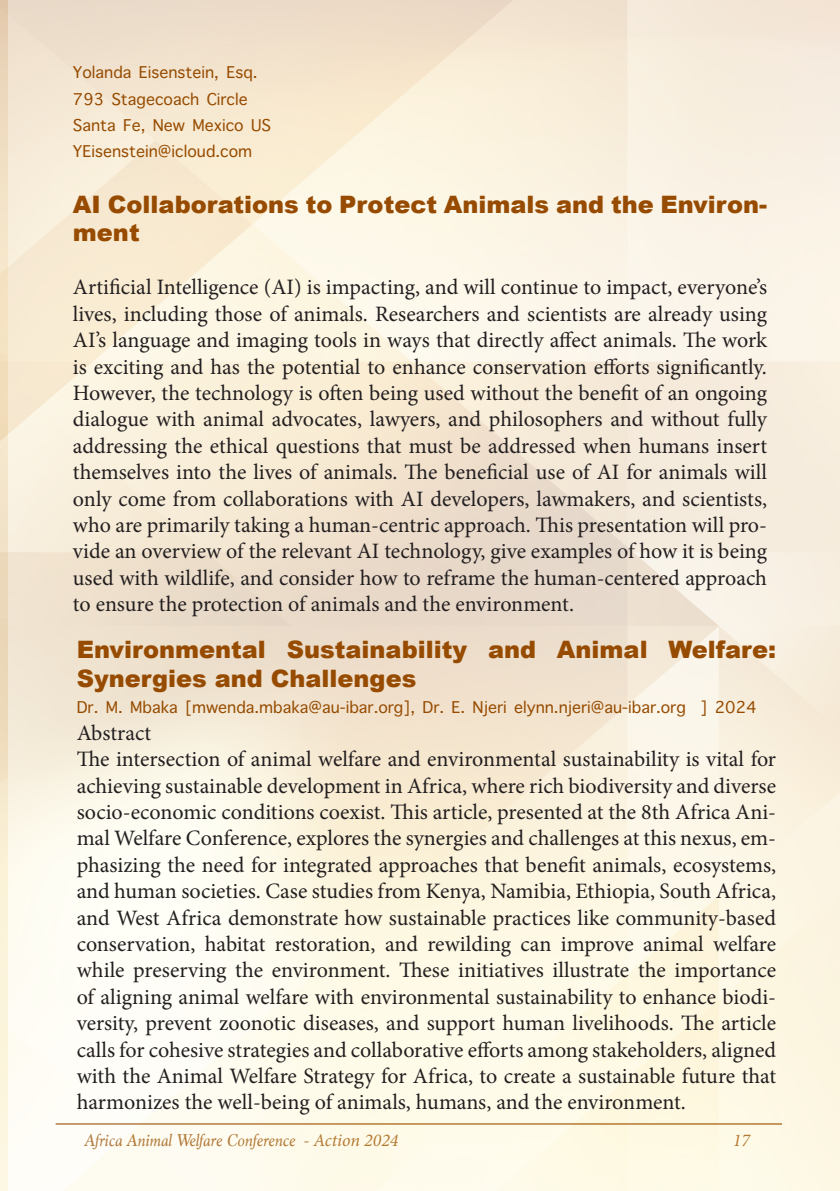
<style>
.page{position:relative;width:840px;height:1191px;background:#fff}
.page>*{position:absolute;margin:0;border:0;box-sizing:border-box;transform-origin:0 0}
.t1{font:900 24px/28.8px "Arial";color:#964b00}
.t2{font:22px/26.4px "Minion Pro";letter-spacing:-.005em;color:#231f20;text-align:justify}
.t3{font:22px "Apple Symbols";color:#964b00}
.t4{font:italic 18px "Marion";color:#964b00}
.t5{font:italic 18px "Minion Pro";color:#964b00}
.s1{font-family:"Minion Pro"}
</style>
<div class="page">
<img style="left:0;top:0;width:839px;height:1191px">
<svg style="left:73px;top:66px;width:9px;height:12px"></svg>
<svg style="left:96px;top:69px;width:7px;height:9px"></svg>
<svg style="left:114px;top:66px;width:17px;height:12px"></svg>
<svg style="left:140px;top:66px;width:10px;height:12px"></svg>
<svg style="left:160px;top:69px;width:7px;height:9px"></svg>
<svg style="left:193px;top:66px;width:11px;height:12px"></svg>
<svg style="left:227px;top:66px;width:7px;height:12px"></svg>
<svg style="left:207px;top:92px;width:40px;height:13px"></svg>
<svg style="left:124px;top:119px;width:20px;height:15px"></svg>
<svg style="left:154px;top:119px;width:31px;height:12px"></svg>
<svg style="left:252px;top:119px;width:18px;height:12px"></svg>
<svg style="left:73px;top:146px;width:21px;height:11px"></svg>
<svg style="left:104px;top:149px;width:7px;height:9px"></svg>
<svg style="left:137px;top:146px;width:11px;height:12px"></svg>
<svg style="left:159px;top:145px;width:24px;height:13px"></svg>
<svg style="left:207px;top:145px;width:21px;height:13px"></svg>
<svg style="left:239px;top:149px;width:12px;height:8px"></svg>
<svg style="left:78px;top:701px;width:19px;height:12px"></svg>
<svg style="left:107px;top:701px;width:14px;height:12px"></svg>
<svg style="left:131px;top:701px;width:46px;height:12px"></svg>
<svg style="left:187px;top:700px;width:39px;height:16px"></svg>
<svg style="left:423px;top:701px;width:19px;height:12px"></svg>
<svg style="left:452px;top:701px;width:11px;height:12px"></svg>
<svg style="left:473px;top:701px;width:32px;height:15px"></svg>
<svg style="left:514px;top:704px;width:21px;height:12px"></svg>
<svg style="left:701px;top:700px;width:4px;height:16px"></svg>
<div style="left:74px;top:92px;width:124px;height:16px;background:#f4e7d1"></div>
<svg style="left:74px;top:119px;width:41px;height:12px"></svg>
<svg style="left:193px;top:119px;width:50px;height:12px"></svg>
<div style="left:237px;top:700px;width:176px;height:17px;background:#f2e2ce"></div>
<svg style="left:566px;top:701px;width:118px;height:16px;background:#f6ecdc"></svg>
<svg style="left:715px;top:701px;width:40px;height:12px"></svg>
<p class="t3" style="left:82px;top:57px;width:32px">□● ■</p>
<p class="t3" style="left:151px;top:57px;width:103px">▲ ■▲▼ ■ ▲❑</p>
<p class="t3" style="left:235px;top:83px;width:5px">●</p>
<p class="t3" style="left:95px;top:136px;width:144px">▲ ■▲▼ ■ ●□◆ □</p>
<p class="t1" style="left:73px;top:189px;width:695px">AI Collaborations to Protect Animals and the Environ&shy;ment</p>
<p class="t2" style="left:73px;top:274px;width:695px">Artificial Intelligence (AI) is impacting, and will continue to impact, everyone’s lives, including those of animals. Researchers and scientists are already using AI’s language and imaging tools in ways that directly affect animals. The work is exciting and has the potential to enhance conservation efforts significantly.<br>However, the technology is often being used without the benefit of an ongoing dialogue with animal advocates, lawyers, and philosophers and without fully addressing the ethical questions that must be addressed when humans insert themselves into the lives of animals. The beneficial use of AI for animals will only come from collaborations with AI developers, lawmakers, and scientists, who are primarily taking a human-centric approach. This presentation will pro&shy;vide an overview of the relevant AI technology, give examples of how it is being used with wildlife, and consider how to reframe the human-centered approach to ensure the protection of animals and the environment.</p>
<p class="t1" style="left:77px;top:634px;width:700px">Environmental Sustainability and Animal Welfare:<br>Synergies and Challenges</p>
<p class="t3" style="left:227px;top:692px;width:11px">■</p>
<p class="t3" style="left:523px;top:692px;width:46px">● ■■■</p>
<p class="t2" style="left:77px;top:719px;width:76px">Abstract</p>
<p class="t2" style="left:77px;top:746px;width:700px">The intersection of animal welfare and environmental sustainability is vital for achieving sustainable development in Africa, where rich biodiversity and diverse socio-economic conditions coexist. This article, presented at the 8th Africa Ani&shy;mal Welfare Conference, explores the synergies and challenges at this nexus, em&shy;phasizing the need for integrated approaches that benefit animals, ecosystems, and human societies. Case studies from Kenya, Namibia, Ethiopia, South Africa, and West Africa demonstrate how sustainable practices like community-based conservation, habitat restoration, and rewilding can improve animal welfare while preserving the environment. These initiatives illustrate the importance of aligning animal welfare with environmental sustainability to enhance biodi&shy;versity, prevent zoonotic diseases, and support human livelihoods. The article calls for cohesive strategies and collaborative efforts among stakeholders, aligned with the Animal Welfare Strategy for Africa, to create a sustainable future that harmonizes the well-being of animals, humans, and the environment.</p>
<p class="t4" style="left:84px;top:1128px;width:316px">Africa Animal Welfare Conference <span class="s1">- Action 2024</span></p>
<p class="t5" style="left:732px;top:1127px;width:19px">17</p>
</div>
